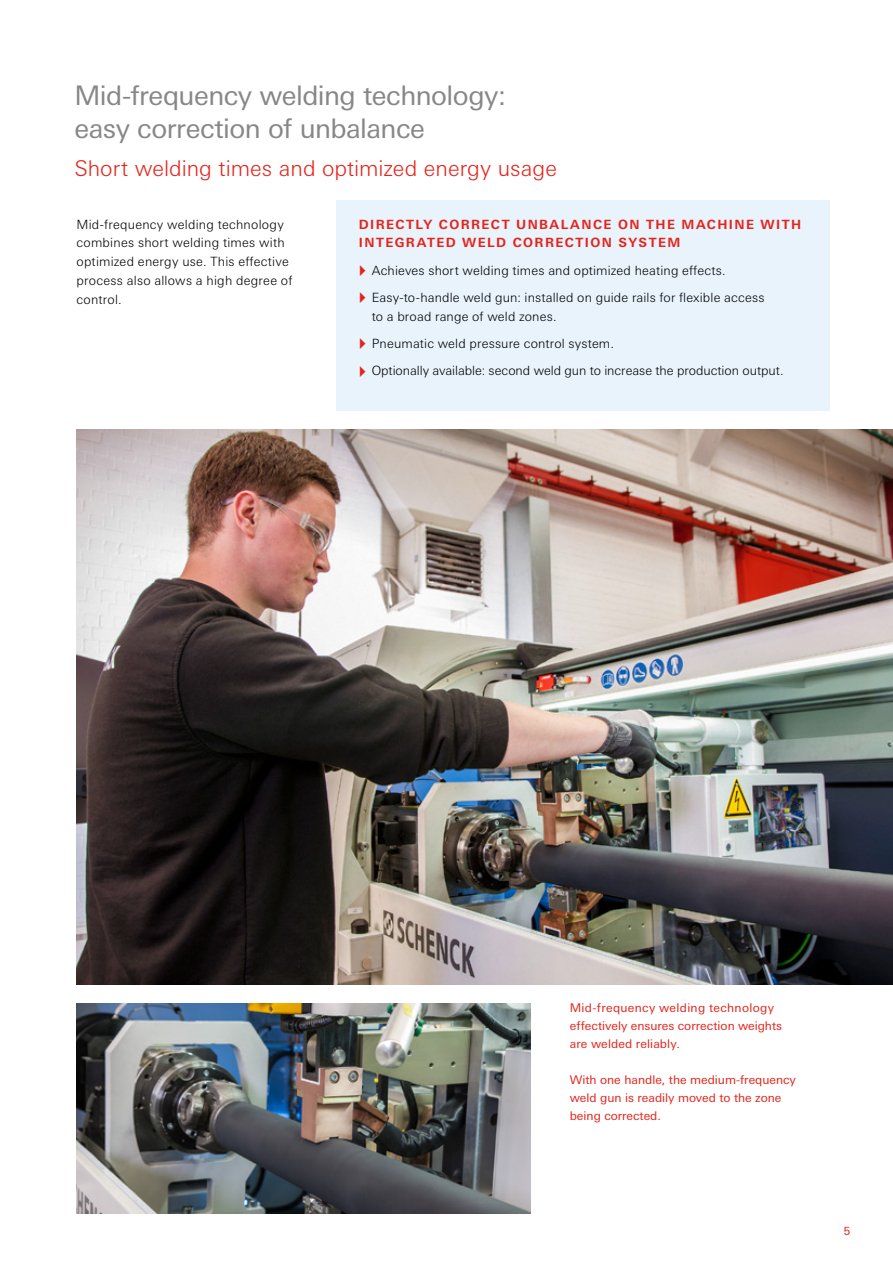
<style>
.page{position:relative;width:893px;height:1263px;background:#fff}
.page>*{position:absolute;margin:0;border:0;box-sizing:border-box;transform-origin:0 0}
.t1{font:27px/33px "Univers Next W1 G";letter-spacing:-.02em;color:#878787}
.t2{font:300 21.75px "Univers Next W1 G";color:#e5231b}
.t3{font:300 12.75px/18.8px "Univers Next W1 G";letter-spacing:.015em;color:#000}
.t4{font:700 12.75px/18.8px "Univers Next W1 G";letter-spacing:.11em;color:#e5231b}
.t5{font:12px/18px "Univers Next W1 G";color:#e5231b}
.t6{font:11.25px "Univers Next W1 G";color:#e5231b}
</style>
<div class="page">
<img style="left:77px;top:1003px;width:454px;height:210px">
<img style="left:77px;top:429px;width:816px;height:555px">
<div style="left:336px;top:200px;width:493px;height:210px;background:#e8f3fc"></div>
<h1 class="t1" style="left:74px;top:79px;width:433px">Mid-frequency welding technology: easy correction of unbalance</h1>
<h2 class="t2" style="left:74px;top:155px;width:484px">Short welding times and optimized energy usage</h2>
<p class="t3" style="left:77px;top:215px;width:217px">Mid-frequency welding technology combines short welding times with optimized energy use. This effective process also allows a high degree of control.</p>
<p class="t4" style="left:359px;top:215px;width:444px">DIRECTLY CORRECT UNBALANCE ON THE MACHINE WITH<br>INTEGRATED WELD CORRECTION SYSTEM</p>
<p class="t3" style="left:372px;top:256px;width:394px;line-height:27.3px">Achieves short welding times and optimized heating effects.<br>Easy-to-handle weld gun: installed on guide rails for flexible access</p>
<p class="t3" style="left:372px;top:302px;width:413px;line-height:27.3px">to a broad range of weld zones.<br>Pneumatic weld pressure control system.<br>Optionally available: second weld gun to increase the production output.</p>
<p class="t5" style="left:570px;top:999px;width:214px">Mid-frequency welding technology effectively ensures correction weights are welded reliably.</p>
<p class="t5" style="left:570px;top:1071px;width:227px">With one handle, the medium-frequency weld gun is readily moved to the zone being corrected.</p>
<p class="t6" style="left:844px;top:1225px;width:8px">5</p>
</div>
